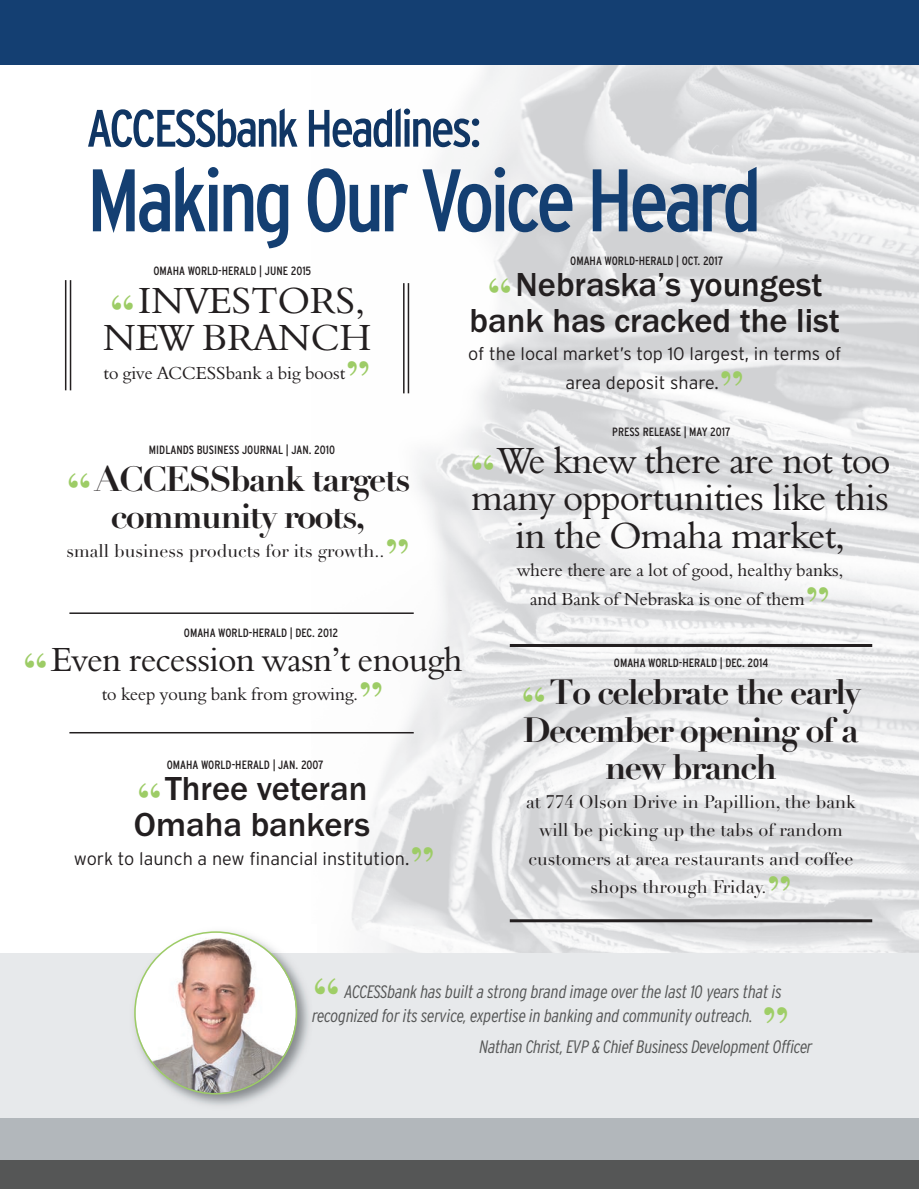
<style>
.page{position:relative;width:919px;height:1189px;background:#fff}
.page>*{position:absolute;margin:0;border:0;box-sizing:border-box;transform-origin:0 0}
.t1{font:condensed 88.5px "Interstate";letter-spacing:-.05em;color:#143f72}
.t2{font:condensed 52.5px "Interstate";letter-spacing:-.05em;color:#103664}
.t3{font:700 49.5px "Bodoni BT";color:#9fce66}
.t4{font:700 45px "Bodoni BT";color:#9dcc66}
.t5{font:37.5px/37.5px "Aldine 401 BT Roman A";letter-spacing:-.015em;color:#231f20}
.t6{font:700 34.5px/37.5px "Didot";letter-spacing:-.05em;color:#231f20;text-align:center}
.t7{font:500 34.5px/36px "Franklin Gothic";color:#231f20;text-align:center}
.t8{font:34.5px "Aldine 401 BT Roman A";letter-spacing:-.015em;color:#231f20}
.t9{font:italic 300 condensed 18px/24px "Interstate";letter-spacing:-.01em;color:#555656}
.t10{font:18px "Didot";color:#231f20}
.t11{font:18px/28.5px "Aldine 401 BT Roman A";color:#231f20}
.t12{font:300 18px/28.5px "Interstate";color:#231f20}
.t13{font:condensed 12px "Interstate";color:#231f20}
.s1{font-family:"Bodoni BT";font-weight:700;font-size:45px;color:#9dcc66}
.s2{font-family:"Bodoni BT";font-size:45px;color:#9dcc66}
</style>
<div class="page">
<img style="left:312px;top:65px;width:606px;height:888px">
<div style="left:0;top:953px;width:919px;height:168px;background:#e7e9eb"></div>
<img style="left:179px;top:924px;width:138px;height:182px">
<svg style="left:134px;top:931px;width:163px;height:163px"></svg>
<hr style="left:70px;top:280px;width:1px;height:110px;background:#231f20">
<hr style="left:403px;top:283px;width:2px;height:110px;background:#231f20">
<hr style="left:408px;top:283px;width:1px;height:110px;background:#231f20">
<hr style="left:65px;top:280px;width:1px;height:110px;background:#231f20">
<hr style="left:510px;top:644px;width:362px;height:3px;background:#231f20">
<hr style="left:510px;top:919px;width:362px;height:3px;background:#231f20">
<div style="left:0;top:0;width:919px;height:65px;background:#143f72"></div>
<div style="left:0;top:1118px;width:919px;height:42px;background:#b2b7bb"></div>
<div style="left:0;top:1160px;width:919px;height:29px;background:#555656"></div>
<hr style="left:69px;top:732px;width:345px;height:1px;background:#231f20">
<hr style="left:69px;top:612px;width:345px;height:2px;background:#231f20">
<h2 class="t2" style="left:87px;top:98px;width:396px">ACCESSbank Headlines:</h2>
<h1 class="t1" style="left:87px;top:149px;width:676px">Making Our Voice Heard</h1>
<h3 class="t7" style="left:470px;top:266px;width:372px"><span class="s1">“</span>Nebraska’s youngest bank has cracked the list</h3>
<h3 class="t12" style="left:565px;top:340px;width:277px;text-indent:-97px">of the local market’s top 10 largest, in terms of area deposit share.</h3>
<p class="t13" style="left:570px;top:254px;width:154px">OMAHA WORLD-HERALD | OCT. 2017</p>
<p class="t13" style="left:153px;top:264px;width:159px">OMAHA WORLD-HERALD | JUNE 2015</p>
<h3 class="t5" style="left:103px;top:285px;width:270px"><span class="s1">“</span>INVESTORS,<br>NEW BRANCH</h3>
<h3 class="t11" style="left:104px;top:360px;width:243px">to give ACCESSbank a big boost</h3>
<h3 class="t4" style="left:345px;top:362px;width:27px">”</h3>
<h3 class="t4" style="left:719px;top:372px;width:27px">”</h3>
<p class="t13" style="left:149px;top:442px;width:188px">MIDLANDS BUSINESS JOURNAL | JAN. 2010</p>
<h3 class="t6" style="left:66px;top:460px;width:346px"><span class="s2">“</span>ACCESSbank targets community roots,</h3>
<h3 class="t10" style="left:67px;top:540px;width:319px">small business products for its growth..</h3>
<h3 class="t4" style="left:385px;top:540px;width:27px">”</h3>
<p class="t13" style="left:184px;top:625px;width:156px">OMAHA WORLD-HERALD | DEC. 2012</p>
<h3 class="t8" style="left:23px;top:646px;width:442px"><span class="s1">“</span>Even recession wasn’t enough</h3>
<h3 class="t11" style="left:102px;top:681px;width:258px">to keep young bank from growing.</h3>
<h3 class="t4" style="left:358px;top:682px;width:27px">”</h3>
<p class="t13" style="left:167px;top:757px;width:158px">OMAHA WORLD-HERALD | JAN. 2007</p>
<h3 class="t7" style="left:134px;top:770px;width:238px;text-align:left"><span class="s1">“</span>Three veteran<br>Omaha bankers</h3>
<h3 class="t12" style="left:74px;top:844px;width:337px">work to launch a new financial institution.</h3>
<h3 class="t4" style="left:409px;top:848px;width:27px">”</h3>
<p class="t13" style="left:612px;top:425px;width:120px">PRESS RELEASE | MAY 2017</p>
<h3 class="t5" style="left:470px;top:445px;width:422px;text-align:center"><span class="s1">“</span>We knew there are not too many opportunities like this in the Omaha market,</h3>
<h3 class="t11" style="left:530px;top:558px;width:315px;text-indent:-13px">where there are a lot of good, healthy banks, and Bank of Nebraska is one of them</h3>
<h3 class="t4" style="left:805px;top:588px;width:27px">”</h3>
<p class="t13" style="left:614px;top:656px;width:156px">OMAHA WORLD-HERALD | DEC. 2014</p>
<h3 class="t6" style="left:521px;top:674px;width:342px"><span class="s2">“</span>To celebrate the early<br>December opening of a new branch</h3>
<h3 class="t10" style="left:526px;top:791px;width:331px">at 774 Olson Drive in Papillion, the bank</h3>
<h3 class="t10" style="left:539px;top:819px;width:305px">will be picking up the tabs of random</h3>
<h3 class="t10" style="left:529px;top:848px;width:326px">customers at area restaurants and coffee</h3>
<h3 class="t10" style="left:590px;top:876px;width:177px">shops through Friday.</h3>
<h3 class="t4" style="left:766px;top:876px;width:27px">”</h3>
<h3 class="t3" style="left:312px;top:979px;width:29px">“</h3>
<h3 class="t9" style="left:312px;top:979px;width:471px;text-indent:32px">ACCESSbank has built a strong brand image over the last 10 years that is recognized for its service, expertise in banking and community outreach.</h3>
<h3 class="t9" style="left:480px;top:1035px;width:334px">Nathan Christ, EVP &amp; Chief Business Development Officer</h3>
<h3 class="t3" style="left:761px;top:1007px;width:29px">”</h3>
</div>
